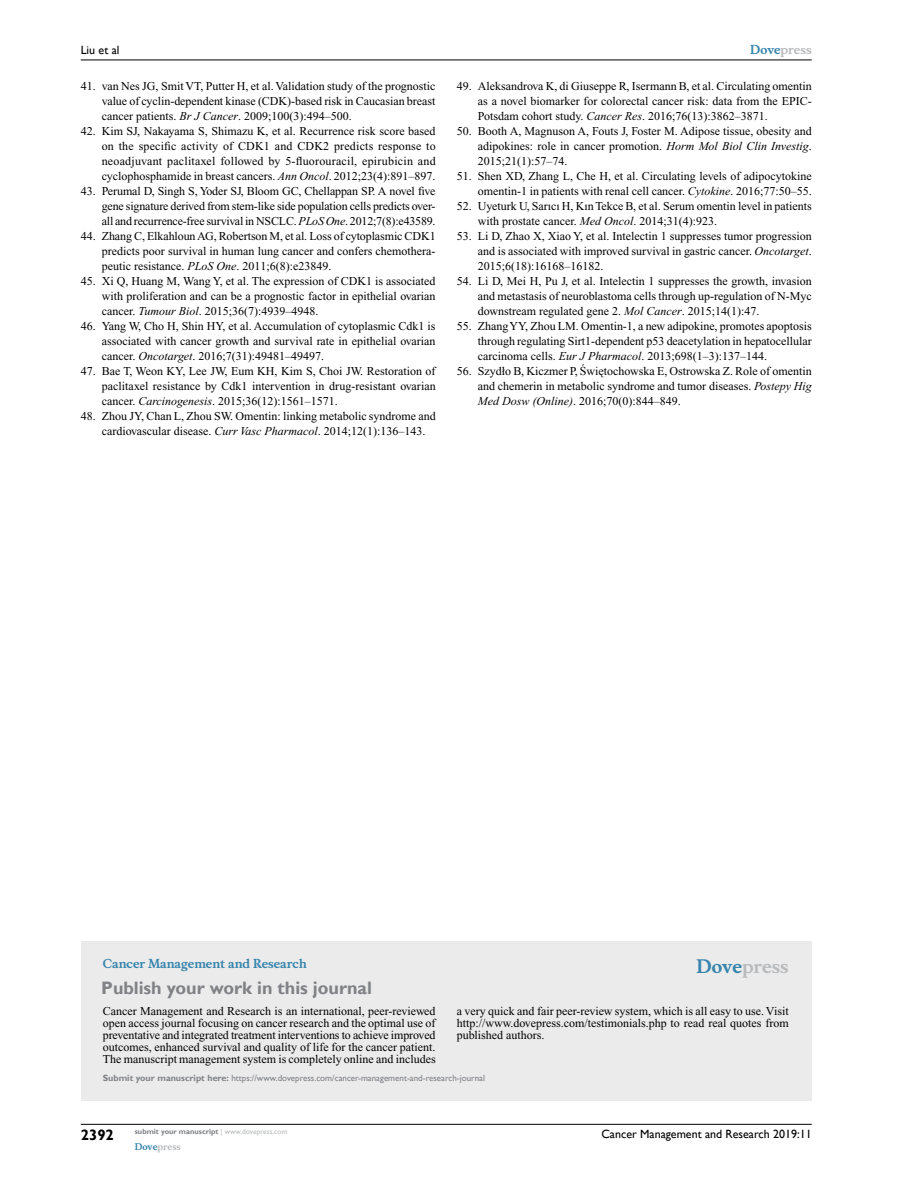
<style>
.page{position:relative;width:918px;height:1188px;background:#fff}
.page>*{position:absolute;margin:0;border:0;box-sizing:border-box;transform-origin:0 0}
.t1{font:700 18px "Gill Sans";color:#808285}
.t2{font:700 18px "Musee";color:#b8babc}
.t3{font:700 15px "Gill Sans";color:#000}
.t4{font:12px/15px "Times New Roman";color:#000;text-align:justify}
.t5{font:12px "Gill Sans";color:#000}
.t6{font:700 12px "Musee";color:#3785ad}
.t7{font:700 12px "Musee";color:#b8babc}
.t8{font:9px "Gill Sans";color:#808285}
.t9{font:700 9px "Musee";color:#b8babc}
.t10{font:700 7.5px "Gill Sans";color:#808285}
.s1{font-style:italic}
.s2{color:#3785ad}
.s3{font-style:inherit}
.s4{font-weight:700}
.s5{font-weight:400;color:#b8babc}
</style>
<div class="page">
<div style="left:81px;top:941px;width:731px;height:160px;background:#ebebec"></div>
<hr style="left:81px;top:1124px;width:731px;height:1px;background:#000">
<hr style="left:81px;top:60px;width:731px;height:1px;background:#000">
<p class="t5" style="left:81px;top:43px;width:40px">Liu et al</p>
<p class="t4" style="left:102px;top:79px;width:335px;text-indent:-21px">41. van Nes JG, Smit VT, Putter H, et al. Validation study of the prognostic value of cyclin-dependent kinase (CDK)-based risk in Caucasian breast cancer patients. <span class="s1">Br J Cancer</span>. 2009;100(3):494–500.</p>
<p class="t4" style="left:102px;top:124px;width:336px;text-indent:-21px">42. Kim SJ, Nakayama S, Shimazu K, et al. Recurrence risk score based on the specific activity of CDK1 and CDK2 predicts response to neoadjuvant paclitaxel followed by 5-fluorouracil, epirubicin and cyclophosphamide in breast cancers. <span class="s1">Ann Oncol</span>. 2012;23(4):891–897.</p>
<p class="t4" style="left:102px;top:184px;width:335px;text-indent:-21px">43. Perumal D, Singh S, Yoder SJ, Bloom GC, Chellappan SP. A novel five gene signature derived from stem-like side population cells predicts over&shy;all and recurrence-free survival in NSCLC. <span class="s1">PLoS One</span>. 2012;7(8):e43589.</p>
<p class="t4" style="left:102px;top:229px;width:335px;text-indent:-21px">44. Zhang C, Elkahloun AG, Robertson M, et al. Loss of cytoplasmic CDK1 predicts poor survival in human lung cancer and confers chemothera&shy;peutic resistance. <span class="s1">PLoS One</span>. 2011;6(8):e23849.</p>
<p class="t4" style="left:102px;top:274px;width:335px;text-indent:-21px">45. Xi Q, Huang M, Wang Y, et al. The expression of CDK1 is associated with proliferation and can be a prognostic factor in epithelial ovarian cancer. <span class="s1">Tumour Biol</span>. 2015;36(7):4939–4948.</p>
<p class="t4" style="left:102px;top:319px;width:335px;text-indent:-21px">46. Yang W, Cho H, Shin HY, et al. Accumulation of cytoplasmic Cdk1 is associated with cancer growth and survival rate in epithelial ovarian cancer. <span class="s1">Oncotarget</span>. 2016;7(31):49481–49497.</p>
<p class="t4" style="left:102px;top:364px;width:335px;text-indent:-21px">47. Bae T, Weon KY, Lee JW, Eum KH, Kim S, Choi JW. Restoration of paclitaxel resistance by Cdk1 intervention in drug-resistant ovarian cancer. <span class="s1">Carcinogenesis</span>. 2015;36(12):1561–1571.</p>
<p class="t4" style="left:102px;top:409px;width:336px;text-indent:-21px">48. Zhou JY, Chan L, Zhou SW. Omentin: linking metabolic syndrome and cardiovascular disease. <span class="s1">Curr Vasc Pharmacol</span>. 2014;12(1):136–143.</p>
<p class="t7" style="left:750px;top:43px;width:63px"><span class="s2">Dove</span>press</p>
<p class="t4" style="left:478px;top:79px;width:335px;text-indent:-21px">49. Aleksandrova K, di Giuseppe R, Isermann B, et al. Circulating omentin as a novel biomarker for colorectal cancer risk: data from the EPIC-Potsdam cohort study. <span class="s1">Cancer Res</span>. 2016;76(13):3862–3871.</p>
<p class="t4" style="left:478px;top:124px;width:335px;text-indent:-21px">50. Booth A, Magnuson A, Fouts J, Foster M. Adipose tissue, obesity and adipokines: role in cancer promotion. <span class="s1">Horm Mol Biol Clin Investig</span>.<br>2015;21(1):57–74.</p>
<p class="t4" style="left:457px;top:169px;width:356px;text-align:right">51. Shen XD, Zhang L, Che H, et al. Circulating levels of adipocytokine omentin-1 in patients with renal cell cancer. <span class="s1">Cytokine</span>. 2016;77:50–55.</p>
<p class="t4" style="left:478px;top:199px;width:335px;text-indent:-21px">52. Uyeturk U, Sarıcı H, Kın Tekce B, et al. Serum omentin level in patients with prostate cancer. <span class="s1">Med Oncol</span>. 2014;31(4):923.</p>
<p class="t4" style="left:478px;top:229px;width:335px;text-indent:-21px">53. Li D, Zhao X, Xiao Y, et al. Intelectin 1 suppresses tumor progression and is associated with improved survival in gastric cancer. <span class="s1">Oncotarget</span>.<br>2015;6(18):16168–16182.</p>
<p class="t4" style="left:478px;top:274px;width:335px;text-indent:-21px">54. Li D, Mei H, Pu J, et al. Intelectin 1 suppresses the growth, invasion and metastasis of neuroblastoma cells through up-regulation of N-Myc downstream regulated gene 2. <span class="s1">Mol Cancer</span>. 2015;14(1):47.</p>
<p class="t4" style="left:478px;top:319px;width:335px;text-indent:-21px">55. Zhang YY, Zhou LM. Omentin-1, a new adipokine, promotes apoptosis through regulating Sirt1-dependent p53 deacetylation in hepatocellular carcinoma cells. <span class="s1">Eur J Pharmacol</span>. 2013;698(1–3):137–144.</p>
<p class="t4" style="left:478px;top:364px;width:335px;text-indent:-21px">56. Szydło B, Kiczmer P, <span class="s3">Ś</span>wi<span class="s3">ę</span>tochowska E, Ostrowska Z. Role of omentin and chemerin in metabolic syndrome and tumor diseases. <span class="s1">Postepy Hig Med Dosw (Online)</span>. 2016;70(0):844–849.</p>
<p class="t6" style="left:103px;top:956px;width:206px">Cancer Management and Research</p>
<h1 class="t1" style="left:101px;top:977px;width:272px">Publish your work in this journal</h1>
<h1 class="t2" style="left:697px;top:955px;width:94px"><span class="s2">Dove</span>press</h1>
<p class="t4" style="left:103px;top:1005px;width:334px;line-height:12px">Cancer Management and Research is an international, peer-reviewed open access journal focusing on cancer research and the optimal use of preventative and integrated treatment interventions to achieve improved outcomes, enhanced survival and quality of life for the cancer patient.<br>The manuscript management system is completely online and includes</p>
<p class="t4" style="left:457px;top:1005px;width:333px;line-height:12px">a very quick and fair peer-review system, which is all easy to use. Visit http://www.dovepress.com/testimonials.php to read real quotes from published authors.</p>
<p class="t8" style="left:103px;top:1072px;width:384px"><span class="s4">Submit your manuscript here:</span> https://www.dovepress.com/cancer-management-and-research-journal</p>
<p class="t3" style="left:81px;top:1126px;width:35px">2392</p>
<p class="t10" style="left:135px;top:1127px;width:154px">submit your manuscript <span class="s5">| www.dovepress.com</span></p>
<p class="t9" style="left:135px;top:1141px;width:48px"><span class="s2">Dove</span>press</p>
<p class="t5" style="left:601px;top:1127px;width:212px">Cancer Management and Research 2019:11</p>
</div>
